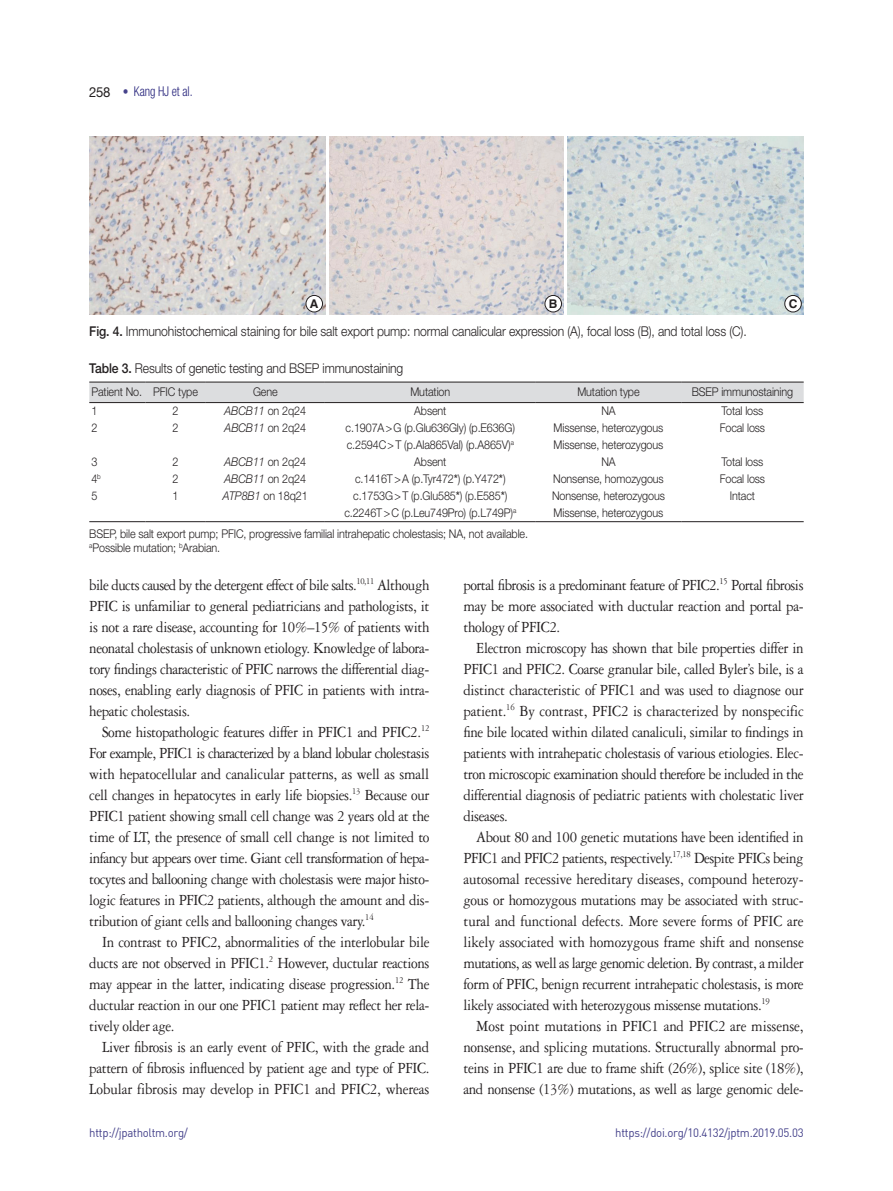
<style>
.page{position:relative;width:893px;height:1191px;background:#fff}
.page>*{position:absolute;margin:0;border:0;box-sizing:border-box;transform-origin:0 0}
.t1{font:16.5px/21px "Garamond 3 LT Std";letter-spacing:-.025em;color:#231f20;text-align:justify;scale:.9 1}
.t2{font:300 13.5px "Helvetica Neue LT Std";letter-spacing:-.01em;color:#231f20;scale:.9 1}
.t3{font:300 condensed 13.5px "Helvetica Neue LT Std";letter-spacing:-.01em;color:#26237b;scale:.9 1}
.t4{font:300 12px/14.4px "Helvetica Neue LT Std";letter-spacing:-.01em;color:#231f20;scale:.9 1}
.t5{font:12px "Dinreg";letter-spacing:-.025em;color:#45428b;scale:.95 1}
.t6{font:italic 300 12px "Helvetica Neue LT Std";letter-spacing:-.01em;color:#231f20;scale:.9 1}
.t7{font:700 12px "Helvetica LT Std";color:#231f20}
.s1{font-weight:400;font-stretch:normal;font-size:13.8px;color:#231f20}
.s2{font-size:12.75px;color:#45428b}
.s3{font-weight:500}
.s4{font-style:normal}
.s5{font-family:"Arial";font-weight:400}
.s6{font-style:italic}
</style>
<div class="page">
<div style="left:89px;top:383px;width:715px;height:19px;background:#dcdddf"></div>
<hr style="left:89px;top:521px;width:56px;height:1px;background:#231f20">
<hr style="left:145px;top:521px;width:61px;height:1px;background:#231f20">
<hr style="left:206px;top:521px;width:119px;height:1px;background:#231f20">
<hr style="left:325px;top:521px;width:211px;height:1px;background:#231f20">
<hr style="left:536px;top:521px;width:145px;height:1px;background:#231f20">
<hr style="left:681px;top:521px;width:123px;height:1px;background:#231f20">
<hr style="left:89px;top:382px;width:56px;height:1px;background:#231f20">
<hr style="left:145px;top:382px;width:61px;height:1px;background:#231f20">
<hr style="left:206px;top:382px;width:119px;height:1px;background:#231f20">
<hr style="left:325px;top:382px;width:211px;height:1px;background:#231f20">
<hr style="left:536px;top:382px;width:145px;height:1px;background:#231f20">
<hr style="left:681px;top:382px;width:123px;height:1px;background:#231f20">
<hr style="left:89px;top:402px;width:56px;height:1px;background:#231f20">
<hr style="left:145px;top:402px;width:61px;height:1px;background:#231f20">
<hr style="left:206px;top:402px;width:119px;height:1px;background:#231f20">
<hr style="left:325px;top:402px;width:211px;height:1px;background:#231f20">
<hr style="left:536px;top:402px;width:145px;height:1px;background:#231f20">
<hr style="left:681px;top:402px;width:123px;height:1px;background:#231f20">
<img style="left:89px;top:136px;width:236px;height:178px">
<img style="left:568px;top:136px;width:236px;height:178px">
<img style="left:329px;top:136px;width:235px;height:178px">
<div style="left:306px;top:295px;width:16px;height:17px;background:#fff;border-radius:50%"></div>
<div style="left:306px;top:295px;width:17px;height:17px;border:1px solid #231f20;border-radius:50%"></div>
<div style="left:545px;top:295px;width:16px;height:17px;background:#fff;border-radius:50%"></div>
<div style="left:545px;top:295px;width:17px;height:17px;border:1px solid #231f20;border-radius:50%"></div>
<div style="left:785px;top:295px;width:16px;height:17px;background:#fff;border-radius:50%"></div>
<div style="left:784px;top:295px;width:17px;height:17px;border:1px solid #231f20;border-radius:50%"></div>
<p class="t3" style="left:89px;top:84px;width:116px"><span class="s1">258</span> <span class="s2">•</span> Kang HJ et al.</p>
<p class="t7" style="left:310px;top:296px;width:10px">A</p>
<p class="t7" style="left:549px;top:296px;width:10px">B</p>
<p class="t7" style="left:789px;top:296px;width:10px">C</p>
<p class="t2" style="left:89px;top:323px;width:732px"><span class="s3">Fig. 4.</span> Immunohistochemical staining for bile salt export pump: normal canalicular expression (A), focal loss (B), and total loss (C).</p>
<p class="t2" style="left:89px;top:360px;width:350px"><span class="s3">Table 3.</span> Results of genetic testing and BSEP immunostaining</p>
<p class="t4" style="left:91px;top:384px;width:120px">Patient No. PFIC type</p>
<p class="t4" style="left:253px;top:384px;width:29px">Gene</p>
<p class="t4" style="left:410px;top:384px;width:46px">Mutation</p>
<p class="t4" style="left:577px;top:384px;width:71px">Mutation type</p>
<p class="t4" style="left:692px;top:384px;width:114px">BSEP immunostaining</p>
<p class="t4" style="left:91px;top:403px;width:8px">1</p>
<p class="t4" style="left:173px;top:403px;width:8px">2</p>
<p class="t6" style="left:225px;top:404px;width:92px">ABCB11 <span class="s4">on 2q24</span></p>
<p class="t4" style="left:414px;top:403px;width:37px">Absent</p>
<p class="t4" style="left:601px;top:403px;width:17px">NA</p>
<p class="t4" style="left:721px;top:403px;width:48px">Total loss</p>
<p class="t4" style="left:91px;top:420px;width:8px">2</p>
<p class="t4" style="left:173px;top:420px;width:8px">2</p>
<p class="t6" style="left:225px;top:420px;width:92px">ABCB11 <span class="s4">on 2q24</span></p>
<p class="t4" style="left:346px;top:420px;width:190px">c.1907A&gt;G (p.Glu636Gly) (p.E636G)</p>
<p class="t4" style="left:554px;top:420px;width:123px">Missense, heterozygous</p>
<p class="t4" style="left:720px;top:420px;width:52px">Focal loss</p>
<p class="t4" style="left:347px;top:437px;width:187px">c.2594C&gt;T (p.Ala865Val) (p.A865V)<sup>a</sup></p>
<p class="t4" style="left:554px;top:437px;width:123px">Missense, heterozygous</p>
<p class="t4" style="left:91px;top:454px;width:8px">3</p>
<p class="t4" style="left:173px;top:454px;width:8px">2</p>
<p class="t6" style="left:225px;top:455px;width:92px">ABCB11 <span class="s4">on 2q24</span></p>
<p class="t4" style="left:414px;top:454px;width:37px">Absent</p>
<p class="t4" style="left:601px;top:454px;width:17px">NA</p>
<p class="t4" style="left:721px;top:454px;width:48px">Total loss</p>
<p class="t4" style="left:91px;top:471px;width:12px">4<sup>b</sup></p>
<p class="t4" style="left:173px;top:471px;width:8px">2</p>
<p class="t6" style="left:225px;top:472px;width:92px">ABCB11 <span class="s4">on 2q24</span></p>
<p class="t4" style="left:355px;top:471px;width:169px">c.1416T&gt;A (p.Tyr472<span class="s5">*</span>) (p.Y472<span class="s5">*</span>)</p>
<p class="t4" style="left:553px;top:471px;width:124px">Nonsense, homozygous</p>
<p class="t4" style="left:720px;top:471px;width:52px">Focal loss</p>
<p class="t4" style="left:91px;top:488px;width:8px">5</p>
<p class="t4" style="left:173px;top:488px;width:8px">1</p>
<p class="t4" style="left:223px;top:488px;width:96px"><span class="s6">ATP8B1</span> on 18q21</p>
<p class="t4" style="left:353px;top:488px;width:173px">c.1753G&gt;T (p.Glu585<span class="s5">*</span>) (p.E585<span class="s5">*</span>)</p>
<p class="t4" style="left:552px;top:488px;width:127px">Nonsense, heterozygous</p>
<p class="t4" style="left:730px;top:488px;width:30px">Intact</p>
<p class="t4" style="left:344px;top:505px;width:193px">c.2246T&gt;C (p.Leu749Pro) (p.L749P)<sup>a</sup></p>
<p class="t4" style="left:554px;top:505px;width:123px">Missense, heterozygous</p>
<p class="t4" style="left:89px;top:526px;width:489px">BSEP, bile salt export pump; PFIC, progressive familial intrahepatic cholestasis; NA, not available. <sup>a</sup>Possible mutation; <sup>b</sup>Arabian.</p>
<p class="t1" style="left:89px;top:574px;width:379px">bile ducts caused by the detergent effect of bile salts.<sup>10,11</sup> Although PFIC is unfamiliar to general pediatricians and pathologists, it is not a rare disease, accounting for 10%–15% of patients with neonatal cholestasis of unknown etiology. Knowledge of labora&shy;tory findings characteristic of PFIC narrows the differential diag&shy;noses, enabling early diagnosis of PFIC in patients with intra&shy;hepatic cholestasis.</p>
<p class="t1" style="left:89px;top:721px;width:380px;text-indent:13px">Some histopathologic features differ in PFIC1 and PFIC2.<sup>12<br></sup>For example, PFIC1 is characterized by a bland lobular cholestasis with hepatocellular and canalicular patterns, as well as small cell changes in hepatocytes in early life biopsies.<sup>13</sup> Because our PFIC1 patient showing small cell change was 2 years old at the time of LT, the presence of small cell change is not limited to infancy but appears over time. Giant cell transformation of hepa&shy;tocytes and ballooning change with cholestasis were major histo&shy;logic features in PFIC2 patients, although the amount and dis&shy;tribution of giant cells and ballooning changes vary.<sup>14</sup></p>
<p class="t1" style="left:89px;top:931px;width:380px;text-indent:13px">In contrast to PFIC2, abnormalities of the interlobular bile ducts are not observed in PFIC1.<sup>2</sup> However, ductular reactions may appear in the latter, indicating disease progression.<sup>12</sup> The ductular reaction in our one PFIC1 patient may reflect her rela&shy;tively older age.</p>
<p class="t1" style="left:89px;top:1036px;width:379px;text-indent:13px">Liver fibrosis is an early event of PFIC, with the grade and pattern of fibrosis influenced by patient age and type of PFIC.<br>Lobular fibrosis may develop in PFIC1 and PFIC2, whereas</p>
<p class="t1" style="left:463px;top:574px;width:379px">portal fibrosis is a predominant feature of PFIC2.<sup>15</sup> Portal fibrosis may be more associated with ductular reaction and portal pa&shy;thology of PFIC2.</p>
<p class="t1" style="left:463px;top:637px;width:380px;text-indent:13px">Electron microscopy has shown that bile properties differ in PFIC1 and PFIC2. Coarse granular bile, called Byler’s bile, is a distinct characteristic of PFIC1 and was used to diagnose our patient.<sup>16</sup> By contrast, PFIC2 is characterized by nonspecific fine bile located within dilated canaliculi, similar to findings in patients with intrahepatic cholestasis of various etiologies. Elec&shy;tron microscopic examination should therefore be included in the differential diagnosis of pediatric patients with cholestatic liver diseases.</p>
<p class="t1" style="left:463px;top:826px;width:380px;text-indent:13px">About 80 and 100 genetic mutations have been identified in PFIC1 and PFIC2 patients, respectively.<sup>17,18</sup> Despite PFICs being autosomal recessive hereditary diseases, compound heterozy&shy;gous or homozygous mutations may be associated with struc&shy;tural and functional defects. More severe forms of PFIC are likely associated with homozygous frame shift and nonsense mutations, as well as large genomic deletion. By contrast, a milder form of PFIC, benign recurrent intrahepatic cholestasis, is more likely associated with heterozygous missense mutations.<sup>19</sup></p>
<p class="t1" style="left:463px;top:1015px;width:379px;text-indent:13px">Most point mutations in PFIC1 and PFIC2 are missense, nonsense, and splicing mutations. Structurally abnormal pro&shy;teins in PFIC1 are due to frame shift (26%), splice site (18%), and nonsense (13%) mutations, as well as large genomic dele-</p>
<p class="t5" style="left:89px;top:1125px;width:105px">http://jpatholtm.org/</p>
<p class="t5" style="left:615px;top:1125px;width:200px">https://doi.org/10.4132/jptm.2019.05.03</p>
</div>
